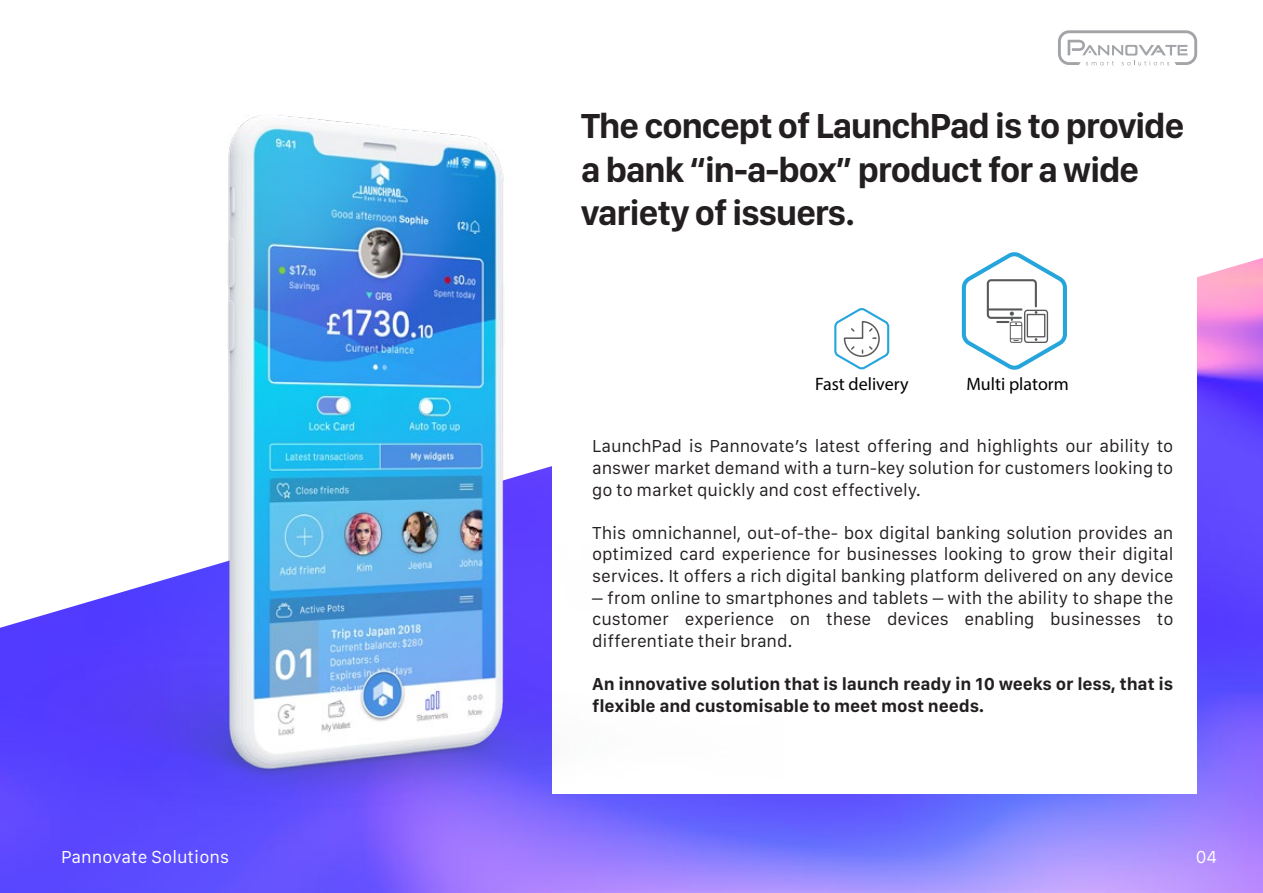
<style>
.page{position:relative;width:1263px;height:893px;background:#fff}
.page>*{position:absolute;margin:0;border:0;box-sizing:border-box;transform-origin:0 0}
.t1{font:700 36px/43.2px "San Francisco Display";letter-spacing:-.025em;color:#231f20}
.t2{font:18px/21.6px "San Francisco Text";letter-spacing:-.01em;color:#231f20;text-align:justify}
.t3{font:700 18px/21.6px "San Francisco Text";letter-spacing:-.01em;color:#231f20}
.t4{font:18px "Myriad Pro";color:#000}
.t5{font:18px "San Francisco Text";color:#fff}
</style>
<div class="page">
<img style="left:0;top:258px;width:1263px;height:635px">
<div style="left:552px;top:268px;width:645px;height:525px;background:#fff"></div>
<svg style="left:1058px;top:30px;width:139px;height:35px"></svg>
<img style="left:0;top:115px;width:782px;height:693px">
<svg style="left:834px;top:308px;width:56px;height:62px"></svg>
<svg style="left:960px;top:252px;width:109px;height:118px"></svg>
<p class="t5" style="left:61px;top:845px;width:170px">Pannovate Solutions</p>
<h1 class="t1" style="left:581px;top:108px;width:605px">The concept of LaunchPad is to provide a bank “in-a-box” product for a wide variety of issuers.</h1>
<p class="t4" style="left:815px;top:373px;width:95px">Fast delivery</p>
<p class="t4" style="left:966px;top:373px;width:104px">Multi platorm</p>
<p class="t2" style="left:592px;top:437px;width:583px">LaunchPad is Pannovate’s latest offering and highlights our ability to answer market demand with a turn-key solution for customers looking to go to market quickly and cost effectively.</p>
<p class="t2" style="left:592px;top:523px;width:583px">This omnichannel, out-of-the- box digital banking solution provides an optimized card experience for businesses looking to grow their digital services. It offers a rich digital banking platform delivered on any device</p>
<p class="t2" style="left:592px;top:588px;width:583px">– from online to smartphones and tablets – with the ability to shape the customer experience on these devices enabling businesses to differentiate their brand.</p>
<p class="t3" style="left:592px;top:675px;width:583px">An innovative solution that is launch ready in 10 weeks or less, that is flexible and customisable to meet most needs.</p>
<p class="t5" style="left:1196px;top:845px;width:22px">04</p>
</div>
